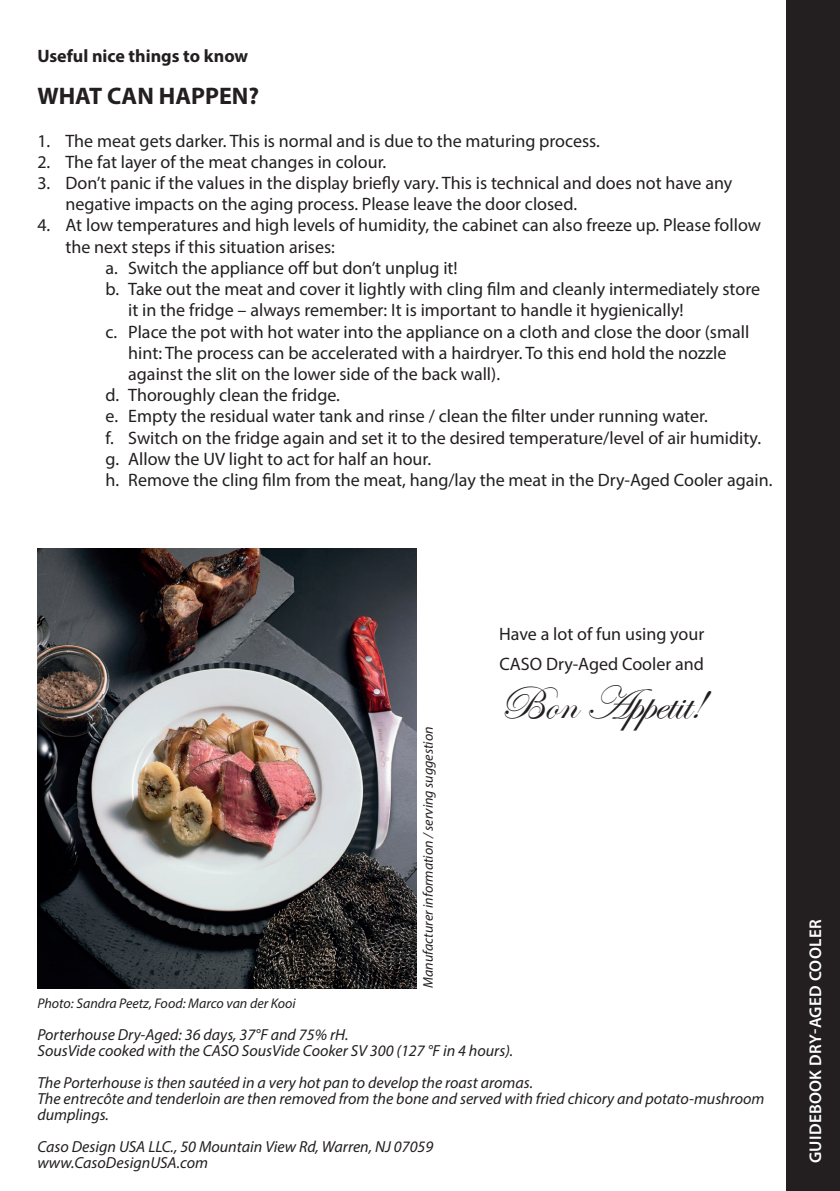
<style>
.page{position:relative;width:840px;height:1191px;background:#fff}
.page>*{position:absolute;margin:0;border:0;box-sizing:border-box;transform-origin:0 0}
.t1{font:48px "Edwardian Script ITC";color:#231f20}
.t2{font:700 24px "Myriad Pro";color:#231f20}
.t3{font:18px/21.2px "Myriad Pro";color:#231f20}
.t4{font:700 18px "Myriad Pro";color:#231f20}
.t5{font:600 17px "Myriad Pro";letter-spacing:.02em;color:#fff}
.t6{font:italic 16px/16px "Myriad Pro";color:#231f20}
.t7{font:italic 14px "Myriad Pro";color:#231f20}
</style>
<div class="page">
<div style="left:786px;top:0;width:53px;height:1191px;background:#231f20"></div>
<img style="left:37px;top:548px;width:379px;height:440px">
<p class="t4" style="left:37px;top:44px;width:212px">Useful nice things to know</p>
<h2 class="t2" style="left:37px;top:80px;width:223px">WHAT CAN HAPPEN?</h2>
<p class="t3" style="left:37px;top:130px;width:563px">1. The meat gets darker. This is normal and is due to the maturing process.</p>
<p class="t3" style="left:37px;top:151px;width:350px">2. The fat layer of the meat changes in colour.</p>
<p class="t3" style="left:65px;top:172px;width:668px;text-indent:-28px">3. Don’t panic if the values in the display briefly vary. This is technical and does not have any negative impacts on the aging process. Please leave the door closed.</p>
<p class="t3" style="left:37px;top:214px;width:724px">4. At low temperatures and high levels of humidity, the cabinet can also freeze up. Please follow</p>
<p class="t3" style="left:65px;top:236px;width:271px">the next steps if this situation arises:</p>
<p class="t3" style="left:105px;top:257px;width:353px">a. Switch the appliance off but don’t unplug it!</p>
<p class="t3" style="left:105px;top:278px;width:655px">b. Take out the meat and cover it lightly with cling film and cleanly intermediately store</p>
<p class="t3" style="left:128px;top:299px;width:556px">it in the fridge – always remember: It is important to handle it hygienically!</p>
<p class="t3" style="left:105px;top:320px;width:645px">c. Place the pot with hot water into the appliance on a cloth and close the door (small</p>
<p class="t3" style="left:128px;top:342px;width:599px">hint: The process can be accelerated with a hairdryer. To this end hold the nozzle</p>
<p class="t3" style="left:128px;top:363px;width:373px">against the slit on the lower side of the back wall).</p>
<p class="t3" style="left:105px;top:384px;width:236px">d. Thoroughly clean the fridge.</p>
<p class="t3" style="left:105px;top:405px;width:603px">e. Empty the residual water tank and rinse / clean the filter under running water.</p>
<p class="t3" style="left:105px;top:426px;width:656px">f. Switch on the fridge again and set it to the desired temperature/level of air humidity.</p>
<p class="t3" style="left:105px;top:448px;width:327px">g. Allow the UV light to act for half an hour.</p>
<p class="t3" style="left:106px;top:469px;width:668px">h. Remove the cling film from the meat, hang/lay the meat in the Dry-Aged Cooler again.</p>
<p class="t7" style="left:419px;top:987px;width:262px;rotate:-90deg">Manufacturer information / serving suggestion</p>
<p class="t3" style="left:499px;top:619px;width:207px;line-height:29.8px">Have a lot of fun using your<br>CASO Dry-Aged Cooler and</p>
<h1 class="t1" style="left:499px;top:677px;width:206px">Bon Appetit!</h1>
<p class="t7" style="left:37px;top:995px;width:260px">Photo: Sandra Peetz, Food: Marco van der Kooi</p>
<p class="t6" style="left:37px;top:1026px;width:477px">Porterhouse Dry-Aged: 36 days, 37°F and 75% rH.<br>SousVide cooked with the CASO SousVide Cooker SV 300 (127 °F in 4 hours).</p>
<p class="t6" style="left:37px;top:1074px;width:728px">The Porterhouse is then sautéed in a very hot pan to develop the roast aromas.<br>The entrecôte and tenderloin are then removed from the bone and served with fried chicory and potato-mushroom dumplings.</p>
<p class="t6" style="left:37px;top:1138px;width:397px">Caso Design USA LLC., 50 Mountain View Rd, Warren, NJ 07059 www.CasoDesignUSA.com</p>
<p class="t5" style="left:804px;top:1163px;width:245px;rotate:-90deg">GUIDEBOOK DRY-AGED COOLER</p>
</div>
